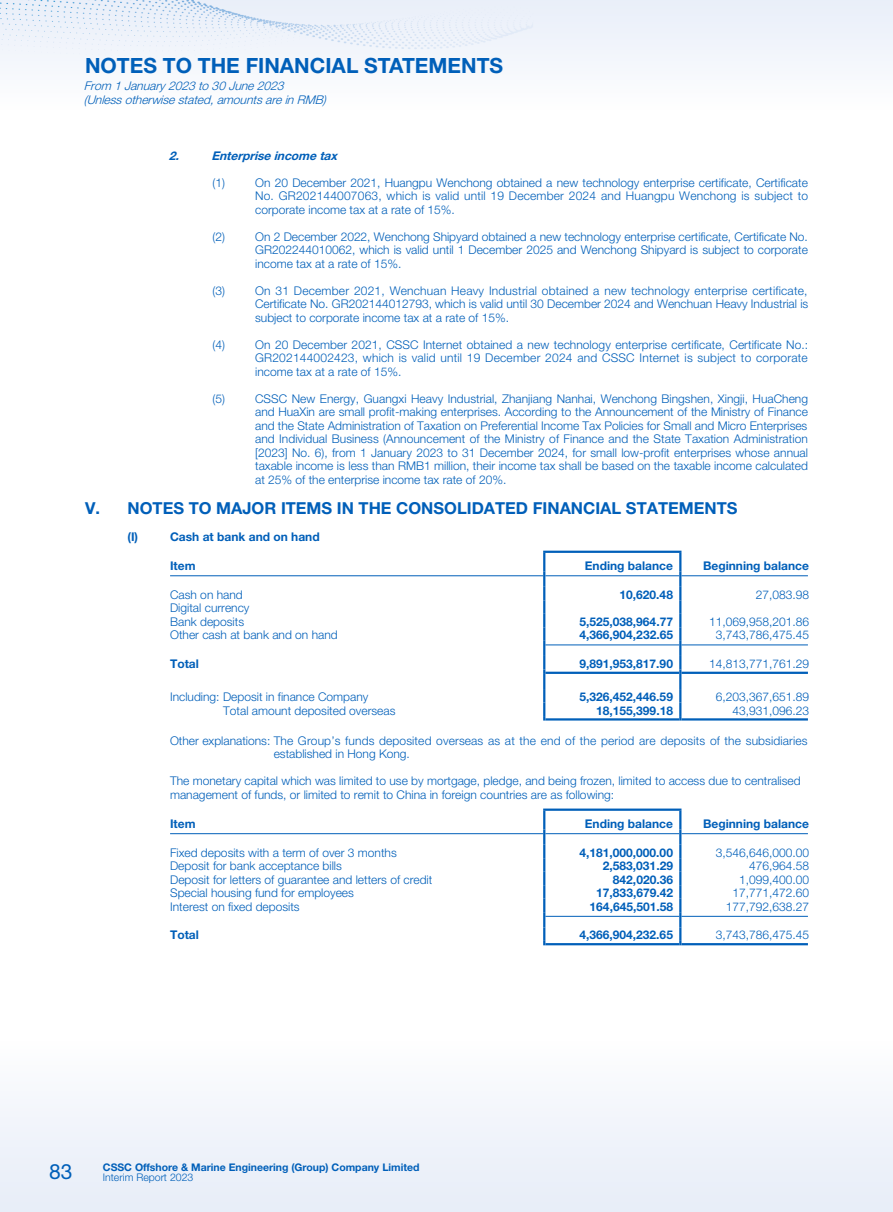
<style>
.page{position:relative;width:893px;height:1212px;background:#fff}
.page>*{position:absolute;margin:0;border:0;box-sizing:border-box;transform-origin:0 0}
.t1{font:700 21px "Helvetica Neue LT Std";color:#005fb9}
.t2{font:21px "Helvetica Neue LT Std";color:#005fb9}
.t3{font:700 16.5px "Helvetica Neue LT Std";color:#005fb9}
.t4{font:300 12px/13.5px "Helvetica Neue LT Std";color:#005fb9}
.t5{font:700 12px "Helvetica Neue LT Std";color:#005fb9}
.t6{font:italic 300 12px "Helvetica Neue LT Std";color:#005fb9}
.t7{font:italic 700 12px "Helvetica Neue LT Std";color:#005fb9}
.t8{font:700 10.5px "Helvetica Neue LT Std";color:#005fb9}
.t9{font:300 10.5px "Helvetica Neue LT Std";color:#005fb9}
</style>
<div class="page">
<div style="left:0;top:0;width:893px;height:65px;background:#eef2fa"></div>
<div style="left:0;top:1020px;width:893px;height:192px;background:#f3f6fb"></div>
<hr style="left:543px;top:551px;width:138px;height:2px;background:#005fb9">
<svg style="left:543px;top:553px;width:2px;height:167px"></svg>
<svg style="left:679px;top:553px;width:2px;height:167px"></svg>
<hr style="left:170px;top:575px;width:373px;height:1px;background:#005fb9">
<hr style="left:545px;top:575px;width:134px;height:1px;background:#005fb9">
<hr style="left:681px;top:575px;width:127px;height:1px;background:#005fb9">
<hr style="left:545px;top:644px;width:134px;height:1px;background:#005fb9">
<hr style="left:681px;top:644px;width:127px;height:1px;background:#005fb9">
<hr style="left:545px;top:672px;width:134px;height:2px;background:#005fb9">
<hr style="left:681px;top:672px;width:127px;height:2px;background:#005fb9">
<hr style="left:545px;top:718px;width:134px;height:2px;background:#005fb9">
<hr style="left:681px;top:718px;width:127px;height:2px;background:#005fb9">
<hr style="left:543px;top:808px;width:138px;height:3px;background:#005fb9">
<svg style="left:543px;top:811px;width:2px;height:134px"></svg>
<svg style="left:679px;top:811px;width:2px;height:134px"></svg>
<hr style="left:170px;top:833px;width:373px;height:1px;background:#005fb9">
<hr style="left:545px;top:833px;width:134px;height:1px;background:#005fb9">
<hr style="left:681px;top:833px;width:127px;height:1px;background:#005fb9">
<hr style="left:545px;top:916px;width:134px;height:1px;background:#005fb9">
<hr style="left:681px;top:916px;width:127px;height:1px;background:#005fb9">
<hr style="left:545px;top:943px;width:134px;height:2px;background:#005fb9">
<hr style="left:681px;top:943px;width:127px;height:2px;background:#005fb9">
<h1 class="t1" style="left:85px;top:52px;width:420px">NOTES TO THE FINANCIAL STATEMENTS</h1>
<p class="t6" style="left:84px;top:79px;width:205px">From 1 January 2023 to 30 June 2023</p>
<p class="t6" style="left:323px;top:92px;width:4px">(</p>
<p class="t6" style="left:84px;top:92px;width:8px">(</p>
<p class="t6" style="left:87px;top:92px;width:129px">Unless otherwise stated</p>
<p class="t6" style="left:210px;top:92px;width:118px">, amounts are in RMB</p>
<h2 class="t3" style="left:85px;top:498px;width:16px">V.</h2>
<p class="t7" style="left:169px;top:148px;width:15px">2.</p>
<p class="t7" style="left:211px;top:148px;width:131px">Enterprise income tax</p>
<p class="t4" style="left:213px;top:175px;width:14px">1( )</p>
<p class="t4" style="left:213px;top:229px;width:14px">2( )</p>
<p class="t4" style="left:213px;top:283px;width:14px">3( )</p>
<p class="t4" style="left:213px;top:337px;width:14px">4( )</p>
<p class="t4" style="left:213px;top:391px;width:14px">5( )</p>
<p class="t4" style="left:255px;top:175px;width:554px">On 20 December 2021, Huangpu Wenchong obtained a new technology enterprise certificate, Certificate</p>
<p class="t4" style="left:255px;top:189px;width:555px">No. GR202144007063, which is valid until 19 December 2024 and Huangpu Wenchong is subject to corporate income tax at a rate of 15%.</p>
<p class="t4" style="left:255px;top:229px;width:554px">On 2 December 2022, Wenchong Shipyard obtained a new technology enterprise certificate, Certificate No.</p>
<p class="t4" style="left:255px;top:243px;width:554px">GR202244010062, which is valid until 1 December 2025 and Wenchong Shipyard is subject to corporate income tax at a rate of 15%.</p>
<p class="t4" style="left:255px;top:283px;width:554px">On 31 December 2021, Wenchuan Heavy Industrial obtained a new technology enterprise certificate,</p>
<p class="t4" style="left:255px;top:297px;width:555px">Certificate No. GR202144012793, which is valid until 30 December 2024 and Wenchuan Heavy Industrial is subject to corporate income tax at a rate of 15%.</p>
<p class="t4" style="left:255px;top:337px;width:555px">On 20 December 2021, CSSC Internet obtained a new technology enterprise certificate, Certificate No.:</p>
<p class="t4" style="left:255px;top:351px;width:554px">GR202144002423, which is valid until 19 December 2024 and CSSC Internet is subject to corporate income tax at a rate of 15%.</p>
<p class="t4" style="left:255px;top:391px;width:554px">CSSC New Energy, Guangxi Heavy Industrial, Zhanjiang Nanhai, Wenchong Bingshen, Xingji, HuaCheng</p>
<p class="t4" style="left:255px;top:405px;width:554px;text-align:justify">and HuaXin are small profit-making enterprises. According to the Announcement of the Ministry of Finance and the State Administration of Taxation on Preferential Income Tax Policies for Small and Micro Enterprises and Individual Business (Announcement of the Ministry of Finance and the State Taxation Administration [2023] No ,)6. from 1 January 2023 to 31 December 2024, for small low-profit enterprises whose annual taxable income is less than RMB1 million, their income tax shall be based on the taxable income calculated at 25% of the enterprise income tax rate of 20%.</p>
<h2 class="t3" style="left:128px;top:498px;width:611px">NOTES TO MAJOR ITEMS IN THE CONSOLIDATED FINANCIAL STATEMENTS</h2>
<p class="t5" style="left:128px;top:529px;width:12px">) I(</p>
<p class="t5" style="left:170px;top:529px;width:151px">Cash at bank and on hand</p>
<p class="t5" style="left:170px;top:558px;width:27px">Item</p>
<p class="t5" style="left:585px;top:558px;width:90px">Ending balance</p>
<p class="t5" style="left:703px;top:558px;width:107px">Beginning balance</p>
<p class="t4" style="left:170px;top:587px;width:81px">Cash on hand<br>Digital currency</p>
<p class="t5" style="left:620px;top:587px;width:55px">10,620.48</p>
<p class="t4" style="left:756px;top:587px;width:55px">27,083.98</p>
<p class="t4" style="left:170px;top:614px;width:76px">Bank deposits</p>
<p class="t5" style="left:580px;top:614px;width:95px">5,525,038,964.77</p>
<p class="t4" style="left:709px;top:614px;width:102px">11,069,958,201.86</p>
<p class="t4" style="left:170px;top:628px;width:169px">Other cash at bank and on hand</p>
<p class="t5" style="left:580px;top:627px;width:95px">4,366,904,232.65</p>
<p class="t4" style="left:716px;top:628px;width:95px">3,743,786,475.45</p>
<p class="t5" style="left:170px;top:656px;width:30px">Total</p>
<p class="t5" style="left:580px;top:656px;width:95px">9,891,953,817.90</p>
<p class="t4" style="left:709px;top:657px;width:102px">14,813,771,761.29</p>
<p class="t4" style="left:170px;top:690px;width:200px">Including: Deposit in finance Company</p>
<p class="t5" style="left:580px;top:689px;width:95px">5,326,452,446.59</p>
<p class="t4" style="left:716px;top:690px;width:95px">6,203,367,651.89</p>
<p class="t4" style="left:223px;top:703px;width:174px">Total amount deposited overseas</p>
<p class="t4" style="left:274px;top:733px;width:535px;text-indent:-104px">Other explanations: The Group s’ funds deposited overseas as at the end of the period are deposits of the subsidiaries established in Hong Kong.</p>
<p class="t4" style="left:170px;top:774px;width:632px">The monetary capital which was limited to use by mortgage, pledge, and being frozen, limited to access due to centralised management of funds, or limited to remit to China in foreign countries are as following:</p>
<p class="t5" style="left:703px;top:816px;width:107px">Beginning balance</p>
<p class="t5" style="left:596px;top:703px;width:78px">18,155,399.18</p>
<p class="t4" style="left:732px;top:703px;width:78px">43,931,096.23</p>
<p class="t5" style="left:170px;top:816px;width:27px">Item</p>
<p class="t5" style="left:585px;top:816px;width:90px">Ending balance</p>
<p class="t4" style="left:170px;top:845px;width:228px">Fixed deposits with a term of over 3 months</p>
<p class="t5" style="left:580px;top:845px;width:95px">4,181,000,000.00</p>
<p class="t4" style="left:716px;top:845px;width:95px">3,546,646,000.00</p>
<p class="t4" style="left:170px;top:859px;width:173px">Deposit for bank acceptance bills</p>
<p class="t5" style="left:603px;top:858px;width:72px">2,583,031.29</p>
<p class="t4" style="left:749px;top:859px;width:62px">476,964.58</p>
<p class="t4" style="left:170px;top:872px;width:264px">Deposit for letters of guarantee and letters of credit</p>
<p class="t5" style="left:613px;top:872px;width:62px">842,020.36</p>
<p class="t4" style="left:739px;top:872px;width:72px">1,099,400.00</p>
<p class="t4" style="left:170px;top:886px;width:185px">Special housing fund for employees</p>
<p class="t5" style="left:596px;top:885px;width:78px">17,833,679.42</p>
<p class="t4" style="left:732px;top:886px;width:78px">17,771,472.60</p>
<p class="t4" style="left:170px;top:899px;width:131px">Interest on fixed deposits</p>
<p class="t5" style="left:590px;top:899px;width:85px">164,645,501.58</p>
<p class="t4" style="left:726px;top:899px;width:85px">177,792,638.27</p>
<p class="t5" style="left:170px;top:927px;width:30px">Total</p>
<p class="t5" style="left:580px;top:927px;width:95px">4,366,904,232.65</p>
<p class="t4" style="left:716px;top:928px;width:95px">3,743,786,475.45</p>
<h1 class="t2" style="left:49px;top:1159px;width:25px">83</h1>
<p class="t8" style="left:103px;top:1160px;width:318px">CSSC Offshore &amp; Marine Engineering (Group) Company Limited</p>
<p class="t9" style="left:103px;top:1171px;width:92px">Interim Report 2023</p>
</div>
